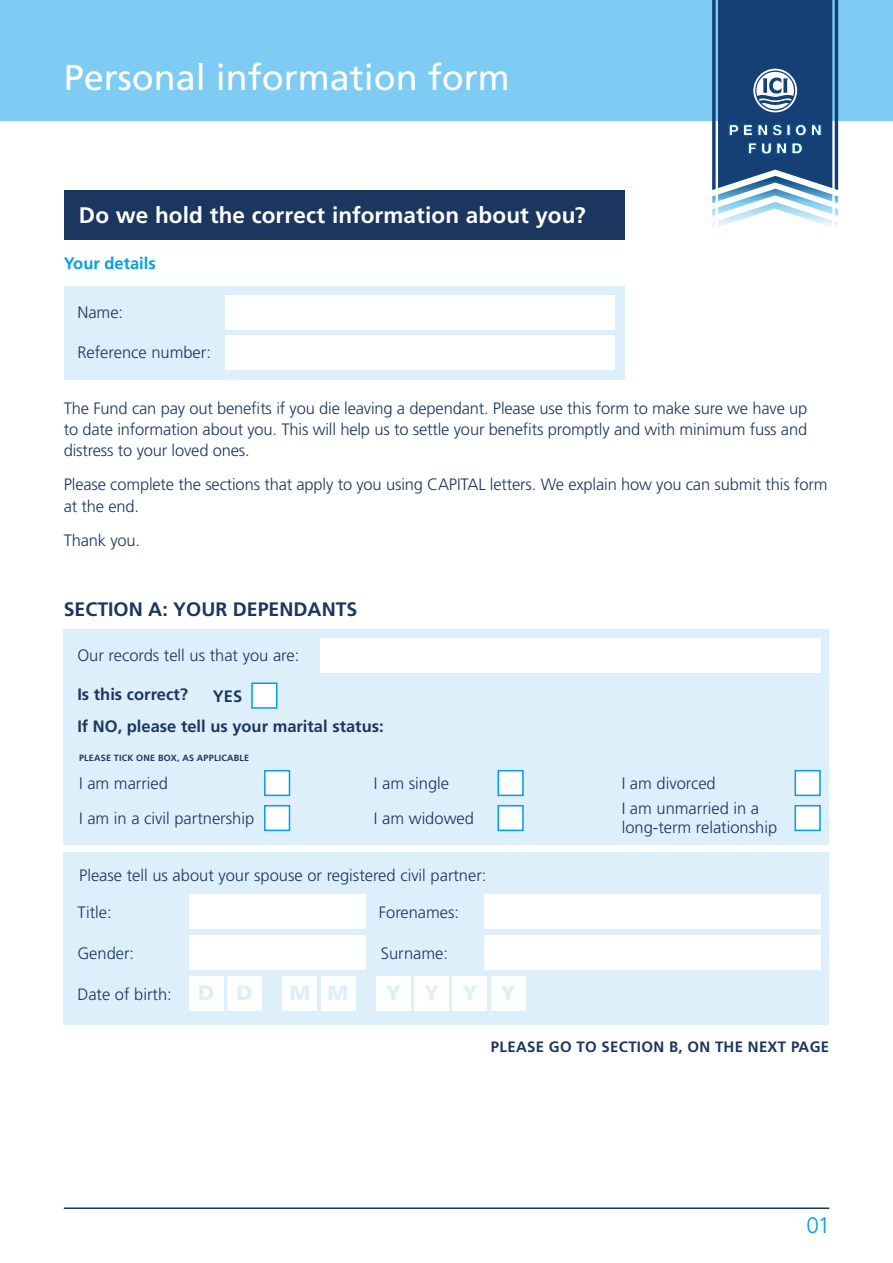
<style>
.page{position:relative;width:893px;height:1263px;background:#fff}
.page>*{position:absolute;margin:0;border:0;box-sizing:border-box;transform-origin:0 0}
.t1{font:36px "Frutiger LT Std";color:#fff}
.t2{font:700 22.5px "Frutiger LT Std";letter-spacing:.005em;color:#fff}
.t3{font:300 22.5px "Frutiger LT Std";color:#009fe3}
.t4{font:900 20.85px "Frutiger LT Std";color:#dceffb}
.t5{font:700 19.5px "Frutiger LT Std";color:#1b365f}
.t6{font:300 16.5px/21.3px "Frutiger LT Std";color:#1b365f}
.t7{font:700 16.5px/31.8px "Frutiger LT Std";color:#1b365f}
.t8{font:700 16.5px "Frutiger LT Std";color:#009fe3}
.t9{font:700 15px "Frutiger LT Std";letter-spacing:.02em;color:#1b365f}
.t10{font:700 9px "Frutiger LT Std";letter-spacing:.02em;color:#1b365f}
</style>
<div class="page">
<div style="left:64px;top:853px;width:765px;height:172px;background:#dceffb"></div>
<div style="left:484px;top:895px;width:337px;height:34px;background:#fff"></div>
<div style="left:484px;top:936px;width:337px;height:34px;background:#fff"></div>
<div style="left:0;top:0;width:893px;height:120px;background:#7eccf3"></div>
<svg style="left:712px;top:0;width:126px;height:227px;background:#476d98"></svg>
<div style="left:64px;top:286px;width:560px;height:93px;background:#dceffb"></div>
<div style="left:64px;top:629px;width:765px;height:216px;background:#dceffb"></div>
<div style="left:225px;top:295px;width:390px;height:34px;background:#fff"></div>
<div style="left:189px;top:895px;width:177px;height:34px;background:#fff"></div>
<div style="left:189px;top:936px;width:177px;height:34px;background:#fff"></div>
<div style="left:225px;top:335px;width:390px;height:34px;background:#fff"></div>
<div style="left:320px;top:638px;width:501px;height:34px;background:#fff"></div>
<div style="left:264px;top:770px;width:26px;height:26px;background:#fff;border:2px solid #009fe3"></div>
<div style="left:497px;top:770px;width:27px;height:26px;background:#fff;border:2px solid #009fe3"></div>
<div style="left:794px;top:770px;width:27px;height:26px;background:#fff;border:2px solid #009fe3"></div>
<div style="left:794px;top:805px;width:27px;height:26px;background:#fff;border:2px solid #009fe3"></div>
<div style="left:264px;top:805px;width:26px;height:26px;background:#fff;border:2px solid #009fe3"></div>
<div style="left:497px;top:805px;width:27px;height:26px;background:#fff;border:2px solid #009fe3"></div>
<div style="left:189px;top:976px;width:34px;height:34px;background:#fff"></div>
<div style="left:283px;top:976px;width:34px;height:34px;background:#fff"></div>
<div style="left:376px;top:976px;width:34px;height:34px;background:#fff"></div>
<div style="left:453px;top:976px;width:34px;height:34px;background:#fff"></div>
<div style="left:227px;top:976px;width:34px;height:34px;background:#fff"></div>
<div style="left:321px;top:976px;width:34px;height:34px;background:#fff"></div>
<div style="left:415px;top:976px;width:34px;height:34px;background:#fff"></div>
<div style="left:491px;top:976px;width:34px;height:34px;background:#fff"></div>
<hr style="left:64px;top:1207px;width:765px;height:2px;background:#1b365f">
<div style="left:64px;top:190px;width:560px;height:49px;background:#1b365f"></div>
<div style="left:251px;top:682px;width:26px;height:27px;background:#fff;border:2px solid #009fe3"></div>
<h1 class="t1" style="left:64px;top:57px;width:448px">Personal information form</h1>
<h2 class="t2" style="left:79px;top:202px;width:508px">Do we hold the correct information about you?</h2>
<p class="t8" style="left:64px;top:254px;width:94px">Your details</p>
<p class="t6" style="left:77px;top:302px;width:47px">Name:</p>
<p class="t6" style="left:77px;top:342px;width:135px">Reference number:</p>
<p class="t6" style="left:64px;top:397px;width:745px;text-align:justify">The Fund can pay out benefits if you die leaving a dependant. Please use this form to make sure we have up to date information about you. This will help us to settle your benefits promptly and with minimum fuss and distress to your loved ones.</p>
<p class="t6" style="left:64px;top:474px;width:765px">Please complete the sections that apply to you using CAPITAL letters. We explain how you can submit this form at the end.</p>
<p class="t6" style="left:64px;top:529px;width:78px">Thank you.</p>
<p class="t5" style="left:64px;top:598px;width:295px">SECTION A: YOUR DEPENDANTS</p>
<p class="t6" style="left:77px;top:645px;width:223px">Our records tell us that you are:</p>
<p class="t7" style="left:77px;top:679px;width:308px">Is this correct?<br>If NO, please tell us your marital status:</p>
<p class="t7" style="left:213px;top:680px;width:31px">YES</p>
<p class="t10" style="left:79px;top:753px;width:171px">PLEASE TICK ONE BOX, AS APPLICABLE</p>
<p class="t6" style="left:79px;top:773px;width:90px">I am married</p>
<p class="t6" style="left:374px;top:773px;width:77px">I am single</p>
<p class="t6" style="left:622px;top:771px;width:139px;line-height:25.2px">I am divorced<br>I am unmarried in a</p>
<p class="t6" style="left:622px;top:816px;width:157px">long-term relationship</p>
<p class="t6" style="left:79px;top:808px;width:177px">I am in a civil partnership</p>
<p class="t6" style="left:374px;top:808px;width:101px">I am widowed</p>
<p class="t6" style="left:79px;top:865px;width:409px">Please tell us about your spouse or registered civil partner:</p>
<p class="t6" style="left:77px;top:902px;width:36px">Title:</p>
<p class="t6" style="left:379px;top:902px;width:82px">Forenames:</p>
<p class="t6" style="left:77px;top:943px;width:58px">Gender:</p>
<p class="t6" style="left:381px;top:943px;width:69px">Surname:</p>
<p class="t6" style="left:77px;top:983px;width:96px">Date of birth:</p>
<p class="t4" style="left:198px;top:980px;width:56px">D D</p>
<p class="t4" style="left:289px;top:980px;width:61px">M M</p>
<p class="t4" style="left:386px;top:980px;width:131px">YYYY</p>
<p class="t9" style="left:491px;top:1038px;width:340px">PLEASE GO TO SECTION B, ON THE NEXT PAGE</p>
<h2 class="t3" style="left:806px;top:1213px;width:25px">01</h2>
</div>
